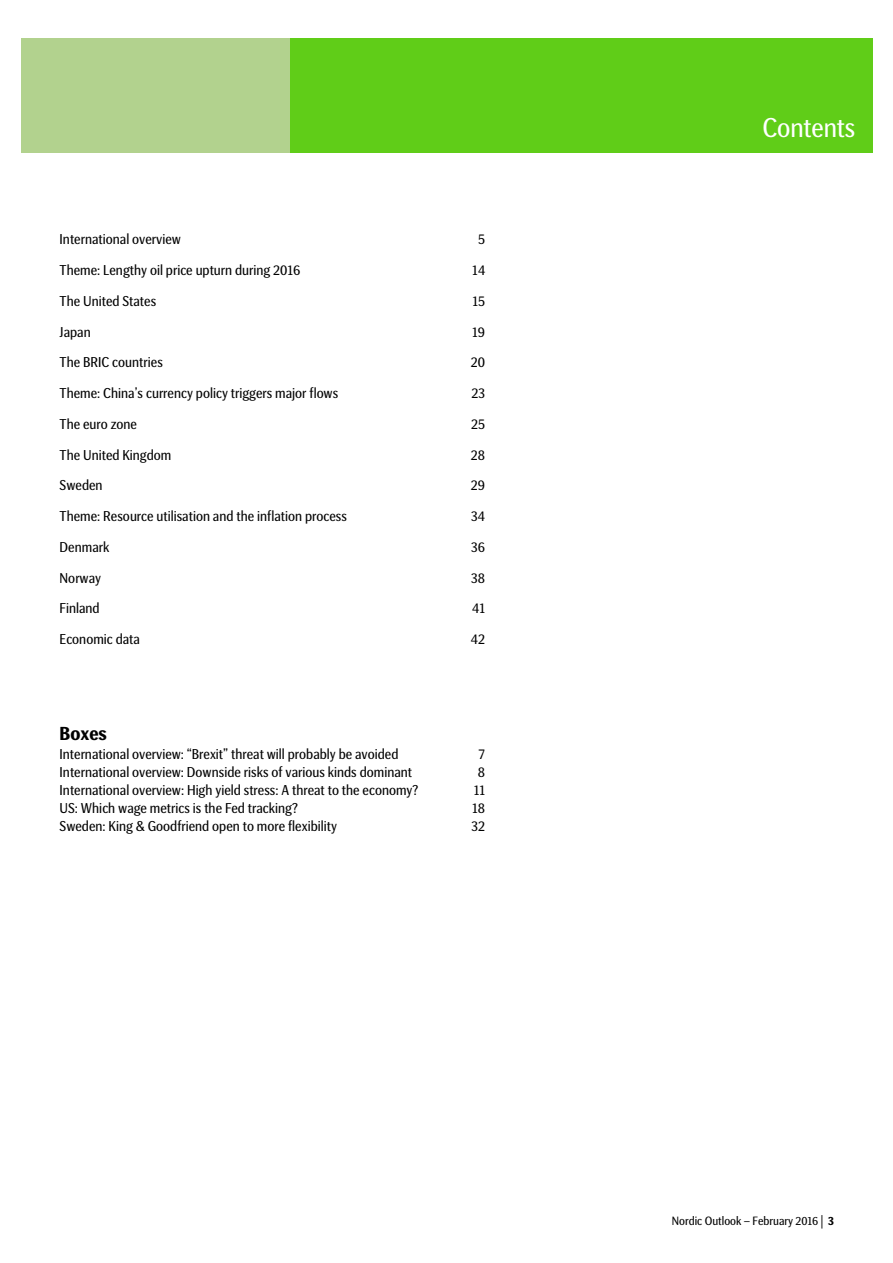
<style>
.page{position:relative;width:893px;height:1263px;background:#fff}
.page>*{position:absolute;margin:0;border:0;box-sizing:border-box;transform-origin:0 0}
.t1{font:27px "SEB Basic";letter-spacing:-.005em;color:#fff}
.t2{font:700 18.75px "SEB Basic";color:#000}
.t3{font:14.25px "SEB Basic";color:#000}
.t4{font:12px "SEB Basic";color:#000}
.s1{font-family:"Courier New"}
.s2{font-weight:700}
</style>
<div class="page">
<div style="left:22px;top:38px;width:268px;height:115px;background:#b2d28e"></div>
<div style="left:290px;top:38px;width:582px;height:115px;background:#60cd18"></div>
<p class="t3" style="left:60px;top:234px;width:123px">International overview</p>
<p class="t3" style="left:478px;top:234px;width:8px">5</p>
<p class="t3" style="left:60px;top:264px;width:242px">Theme: Lengthy oil price upturn during 2016</p>
<p class="t3" style="left:472px;top:264px;width:14px">14</p>
<p class="t3" style="left:60px;top:295px;width:98px">The United States</p>
<p class="t3" style="left:472px;top:295px;width:14px">15</p>
<p class="t3" style="left:60px;top:326px;width:33px">Japan</p>
<p class="t3" style="left:472px;top:326px;width:14px">19</p>
<p class="t3" style="left:60px;top:357px;width:105px">The BRIC countries</p>
<p class="t3" style="left:471px;top:357px;width:16px">20</p>
<p class="t3" style="left:60px;top:387px;width:280px">Theme: China’s currency policy triggers major flows</p>
<p class="t3" style="left:471px;top:387px;width:15px">23</p>
<p class="t3" style="left:60px;top:418px;width:79px">The euro zone</p>
<p class="t3" style="left:471px;top:418px;width:15px">25</p>
<p class="t3" style="left:60px;top:449px;width:113px">The United Kingdom</p>
<p class="t3" style="left:471px;top:449px;width:16px">28</p>
<p class="t3" style="left:60px;top:480px;width:45px">Sweden</p>
<p class="t3" style="left:471px;top:480px;width:16px">29</p>
<p class="t3" style="left:60px;top:510px;width:289px">Theme: Resource utilisation and the inflation process</p>
<p class="t3" style="left:471px;top:510px;width:15px">34</p>
<p class="t3" style="left:60px;top:541px;width:51px">Denmark</p>
<p class="t3" style="left:471px;top:541px;width:15px">36</p>
<p class="t3" style="left:60px;top:572px;width:43px">Norway</p>
<p class="t3" style="left:471px;top:572px;width:15px">38</p>
<p class="t3" style="left:60px;top:603px;width:42px">Finland</p>
<p class="t3" style="left:472px;top:603px;width:14px">41</p>
<p class="t3" style="left:60px;top:633px;width:82px">Economic data</p>
<p class="t3" style="left:471px;top:633px;width:16px">42</p>
<h2 class="t2" style="left:60px;top:725px;width:49px">Boxes</h2>
<p class="t3" style="left:60px;top:748px;width:340px">International overview: “Brexit” threat will probably be avoided</p>
<p class="t3" style="left:478px;top:748px;width:8px">7</p>
<p class="t3" style="left:60px;top:766px;width:354px">International overview: Downside risks of various kinds dominant</p>
<p class="t3" style="left:478px;top:766px;width:9px">8</p>
<p class="t3" style="left:60px;top:784px;width:360px">International overview: High yield stress: A threat to the economy?</p>
<p class="t3" style="left:473px;top:784px;width:13px">11</p>
<p class="t3" style="left:60px;top:802px;width:239px">US: Which wage metrics is the Fed tracking?</p>
<p class="t3" style="left:472px;top:802px;width:14px">18</p>
<p class="t3" style="left:60px;top:820px;width:279px">Sweden: King &amp; Goodfriend open to more flexibility</p>
<p class="t3" style="left:471px;top:820px;width:15px">32</p>
<h1 class="t1" style="left:762px;top:116px;width:94px">Contents</h1>
<p class="t4" style="left:672px;top:1216px;width:163px">Nordic Outlook – February 2016<span class="s1">│</span> <span class="s2">3</span></p>
</div>
